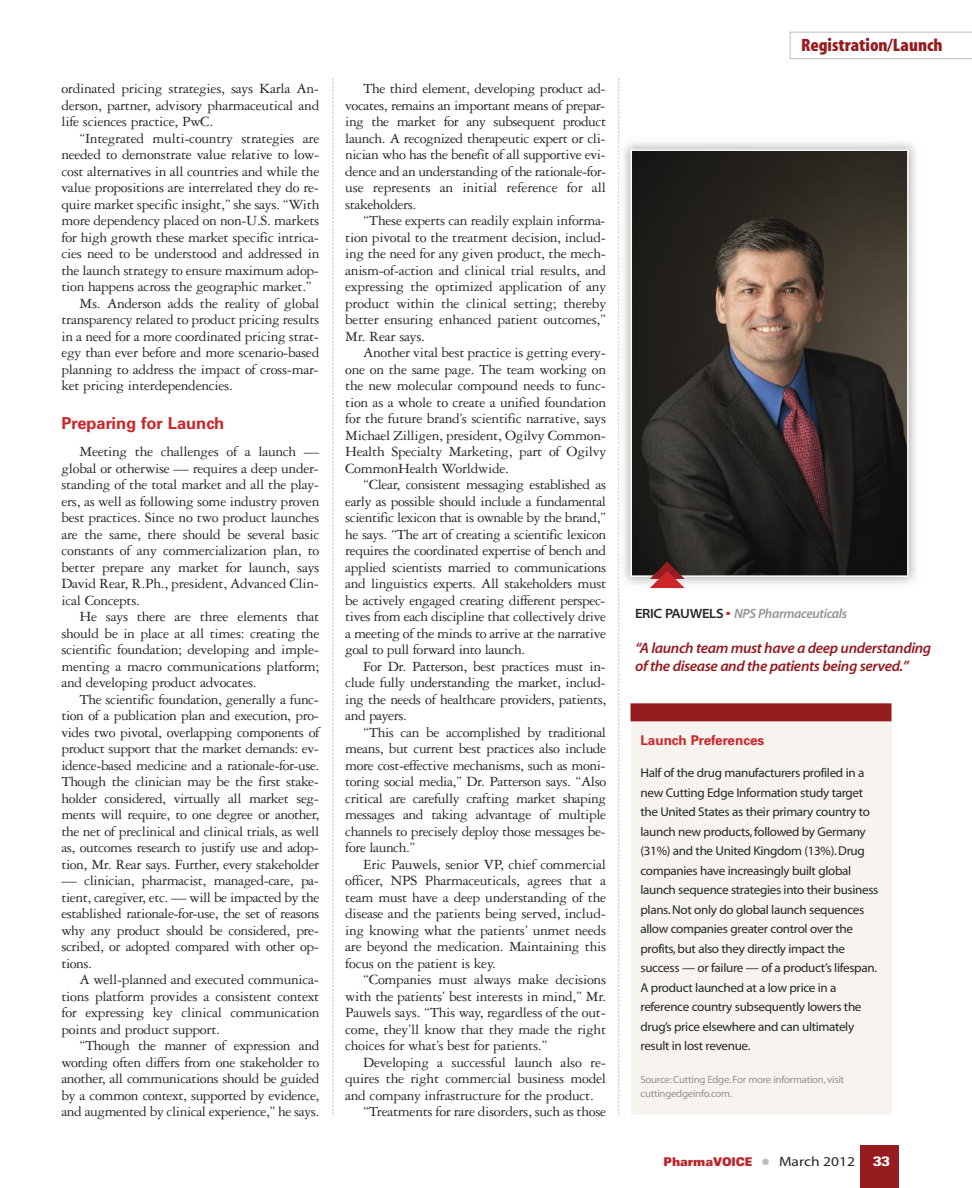
<style>
.page{position:relative;width:972px;height:1188px;background:#fff}
.page>*{position:absolute;margin:0;border:0;box-sizing:border-box;transform-origin:0 0}
.t1{font:18px "Myriad MM 830 wt 300 wd";color:#961c20;scale:1.05 1}
.t2{font:700 16.5px "Univers";color:#cc262b}
.t3{font:15px/16.5px "Garamond Three";letter-spacing:-.02em;color:#272627;text-align:justify}
.t4{font:15px/18px "Myriad MM It 565 wt 600 wd";letter-spacing:-.025em;color:#961c20}
.t5{font:13.5px "Myriad MM It 565 wt 600 wd";letter-spacing:-.025em;color:#939393}
.t6{font:700 13.5px "Univers";color:#cc262b}
.t7{font:700 condensed 13.5px "Univers";color:#fff;scale:1.4 1}
.t8{font:12.75px/19.5px "Myriad MM 400 wt 600 wd";letter-spacing:-.025em;color:#272627}
.t9{font:900 expanded 12px "Univers";letter-spacing:-.01em;color:#bb262c;scale:.75 1}
.t10{font:10.5px/13.5px "Myriad MM 400 wt 600 wd";letter-spacing:-.025em;color:#939393}
.s1{font-family:"Myriad MM 215 wt 700 wd";color:#272627}
.s2{color:#bebebe}
.s3{font-family:"Myriad MM 400 wt 600 wd";font-weight:400;font-stretch:normal;font-size:13.5px;color:#272627}
</style>
<div class="page">
<div style="left:860px;top:1145px;width:39px;height:43px;background:#961c20"></div>
<svg style="left:790px;top:32px;width:182px;height:27px"></svg>
<svg style="left:333px;top:78px;width:1px;height:1037px"></svg>
<svg style="left:618px;top:78px;width:1px;height:1037px"></svg>
<hr style="left:0;top:98px;width:1px;height:41px;background:#272627">
<img style="left:618px;top:137px;width:298px;height:454px">
<img style="left:619px;top:137px;width:1px;height:296px">
<img style="left:634px;top:152px;width:272px;height:422px">
<div style="left:631px;top:149px;width:278px;height:428px;border:2px solid #fff"></div>
<svg style="left:650px;top:562px;width:35px;height:26px"></svg>
<div style="left:631px;top:705px;width:261px;height:410px;background:#f7f4ef"></div>
<div style="left:631px;top:703px;width:261px;height:18px;background:#961c20"></div>
<p class="t3" style="left:61px;top:82px;width:260px">ordinated pricing strategies, says Karla An&shy;derson, partner, advisory pharmaceutical and life sciences practice, PwC.</p>
<p class="t3" style="left:79px;top:131px;width:241px">“Integrated multi-country strategies are</p>
<p class="t3" style="left:61px;top:148px;width:260px">needed to demonstrate value relative to low-</p>
<p class="t3" style="left:61px;top:164px;width:260px">cost alternatives in all countries and while the</p>
<p class="t3" style="left:61px;top:181px;width:259px">value propositions are interrelated they do re-</p>
<p class="t3" style="left:61px;top:197px;width:259px">quire market specific insight,” she says. “With</p>
<p class="t3" style="left:61px;top:214px;width:260px">more dependency placed on non-U.S. markets</p>
<p class="t3" style="left:61px;top:230px;width:259px">for high growth these market specific intrica-</p>
<p class="t3" style="left:61px;top:247px;width:260px">cies need to be understood and addressed in</p>
<p class="t3" style="left:61px;top:263px;width:259px">the launch strategy to ensure maximum adop-</p>
<p class="t3" style="left:61px;top:280px;width:252px">tion happens across the geographic market.”</p>
<p class="t3" style="left:79px;top:296px;width:241px">Ms. Anderson adds the reality of global</p>
<p class="t3" style="left:61px;top:313px;width:260px">transparency related to product pricing results</p>
<p class="t3" style="left:61px;top:329px;width:259px">in a need for a more coordinated pricing strat-</p>
<p class="t3" style="left:61px;top:346px;width:259px">egy than ever before and more scenario-based</p>
<p class="t3" style="left:61px;top:362px;width:259px">planning to address the impact of cross-mar-</p>
<p class="t3" style="left:61px;top:379px;width:173px">ket pricing interdependencies.</p>
<p class="t2" style="left:61px;top:417px;width:164px">Preparing for Launch</p>
<p class="t3" style="left:61px;top:445px;width:260px;text-indent:18px">Meeting the challenges of a launch — global or otherwise — requires a deep under&shy;standing of the total market and all the play&shy;ers, as well as following some industry proven best practices. Since no two product launches are the same, there should be several basic constants of any commercialization plan, to better prepare any market for launch, says David Rear, R.Ph., president, Advanced Clin&shy;ical Concepts.</p>
<p class="t3" style="left:61px;top:610px;width:260px;text-indent:18px">He says there are three elements that should be in place at all times: creating the scientific foundation; developing and imple&shy;menting a macro communications platform; and developing product advocates.</p>
<p class="t3" style="left:61px;top:692px;width:260px;text-indent:18px">The scientific foundation, generally a func&shy;tion of a publication plan and execution, pro&shy;vides two pivotal, overlapping components of product support that the market demands: ev&shy;idence-based medicine and a rationale-for-use.<br>Though the clinician may be the first stake&shy;holder considered, virtually all market seg&shy;ments will require, to one degree or another, the net of preclinical and clinical trials, as well as, outcomes research to justify use and adop&shy;tion, Mr. Rear says. Further, every stakeholder</p>
<p class="t3" style="left:61px;top:874px;width:260px">— clinician, pharmacist, managed-care, pa&shy;tient, caregiver, etc. — will be impacted by the established rationale-for-use, the set of reasons why any product should be considered, pre&shy;scribed, or adopted compared with other op&shy;tions.</p>
<p class="t3" style="left:61px;top:973px;width:260px;text-indent:18px">A well-planned and executed communica&shy;tions platform provides a consistent context for expressing key clinical communication points and product support.</p>
<p class="t3" style="left:61px;top:1039px;width:260px;text-indent:18px">“Though the manner of expression and wording often differs from one stakeholder to another, all communications should be guided by a common context, supported by evidence, and augmented by clinical experience,” he says.</p>
<p class="t3" style="left:345px;top:82px;width:263px;text-indent:18px">The third element, developing product ad&shy;vocates, remains an important means of prepar&shy;ing the market for any subsequent product launch. A recognized therapeutic expert or cli&shy;nician who has the benefit of all supportive evi&shy;dence and an understanding of the rationale-for&shy;use represents an initial reference for all stakeholders.</p>
<p class="t3" style="left:345px;top:214px;width:263px;text-indent:18px">“These experts can readily explain informa&shy;tion pivotal to the treatment decision, includ&shy;ing the need for any given product, the mech&shy;anism-of-action and clinical trial results, and expressing the optimized application of any product within the clinical setting; thereby better ensuring enhanced patient outcomes,” Mr. Rear says.</p>
<p class="t3" style="left:345px;top:346px;width:263px;text-indent:18px">Another vital best practice is getting every&shy;one on the same page. The team working on the new molecular compound needs to func&shy;tion as a whole to create a unified foundation for the future brand’s scientific narrative, says Michael Zilligen, president, Ogilvy Common-Health Specialty Marketing, part of Ogilvy CommonHealth Worldwide.</p>
<p class="t3" style="left:345px;top:478px;width:263px;text-indent:18px">“Clear, consistent messaging established as early as possible should include a fundamental scientific lexicon that is ownable by the brand,” he says. “The art of creating a scientific lexicon requires the coordinated expertise of bench and applied scientists married to communications and linguistics experts. All stakeholders must be actively engaged creating different perspec&shy;tives from each discipline that collectively drive a meeting of the minds to arrive at the narrative goal to pull forward into launch.</p>
<p class="t3" style="left:345px;top:659px;width:263px;text-indent:18px">For Dr. Patterson, best practices must in&shy;clude fully understanding the market, includ&shy;ing the needs of healthcare providers, patients, and payers.</p>
<p class="t3" style="left:345px;top:725px;width:263px;text-indent:18px">“This can be accomplished by traditional means, but current best practices also include more cost-effective mechanisms, such as moni&shy;toring social media,” Dr. Patterson says. “Also critical are carefully crafting market shaping messages and taking advantage of multiple channels to precisely deploy those messages be&shy;fore launch.”</p>
<p class="t3" style="left:345px;top:857px;width:263px;text-indent:18px">Eric Pauwels, senior VP, chief commercial officer, NPS Pharmaceuticals, agrees that a team must have a deep understanding of the disease and the patients being served, includ&shy;ing knowing what the patients’ unmet needs are beyond the medication. Maintaining this focus on the patient is key.</p>
<p class="t3" style="left:345px;top:973px;width:263px;text-indent:18px">“Companies must always make decisions with the patients’ best interests in mind,” Mr.<br>Pauwels says. “This way, regardless of the out&shy;come, they’ll know that they made the right choices for what’s best for patients.”</p>
<p class="t3" style="left:363px;top:1055px;width:244px">Developing a successful launch also re-</p>
<p class="t3" style="left:345px;top:1072px;width:263px">quires the right commercial business model</p>
<p class="t3" style="left:345px;top:1088px;width:250px">and company infrastructure for the product.</p>
<p class="t3" style="left:363px;top:1105px;width:244px">“Treatments for rare disorders, such as those</p>
<p class="t1" style="left:801px;top:39px;width:136px">Registration/Launch</p>
<p class="t5" style="left:635px;top:608px;width:214px"><span class="s1">ERIC PAUWELS</span> <sup>■</sup> NPS Pharmaceuticals</p>
<p class="t4" style="left:635px;top:640px;width:298px">“A launch team must have a deep understanding of the disease and the patients being served.”</p>
<p class="t6" style="left:640px;top:735px;width:125px">Launch Preferences</p>
<p class="t8" style="left:640px;top:764px;width:240px">Half of the drug manufacturers profiled in a new Cutting Edge Information study target the United States as their primary country to launch new products,followed by Germany (31%) and the United Kingdom (13%).Drug companies have increasingly built global launch sequence strategies into their business plans.Not only do global launch sequences allow companies greater control over the profits,but also they directly impact the success — or failure — of a product’s lifespan.<br>A product launched at a low price in a reference country subsequently lowers the drug’s price elsewhere and can ultimately result in lost revenue.</p>
<p class="t10" style="left:640px;top:1074px;width:205px">Source:Cutting Edge.For more information,visit cuttingedgeinfo.com.</p>
<p class="t9" style="left:664px;top:1157px;width:257px">PharmaVOICE <span class="s2">●</span> <span class="s3">March 2012</span></p>
<p class="t7" style="left:873px;top:1156px;width:13px">33</p>
</div>
